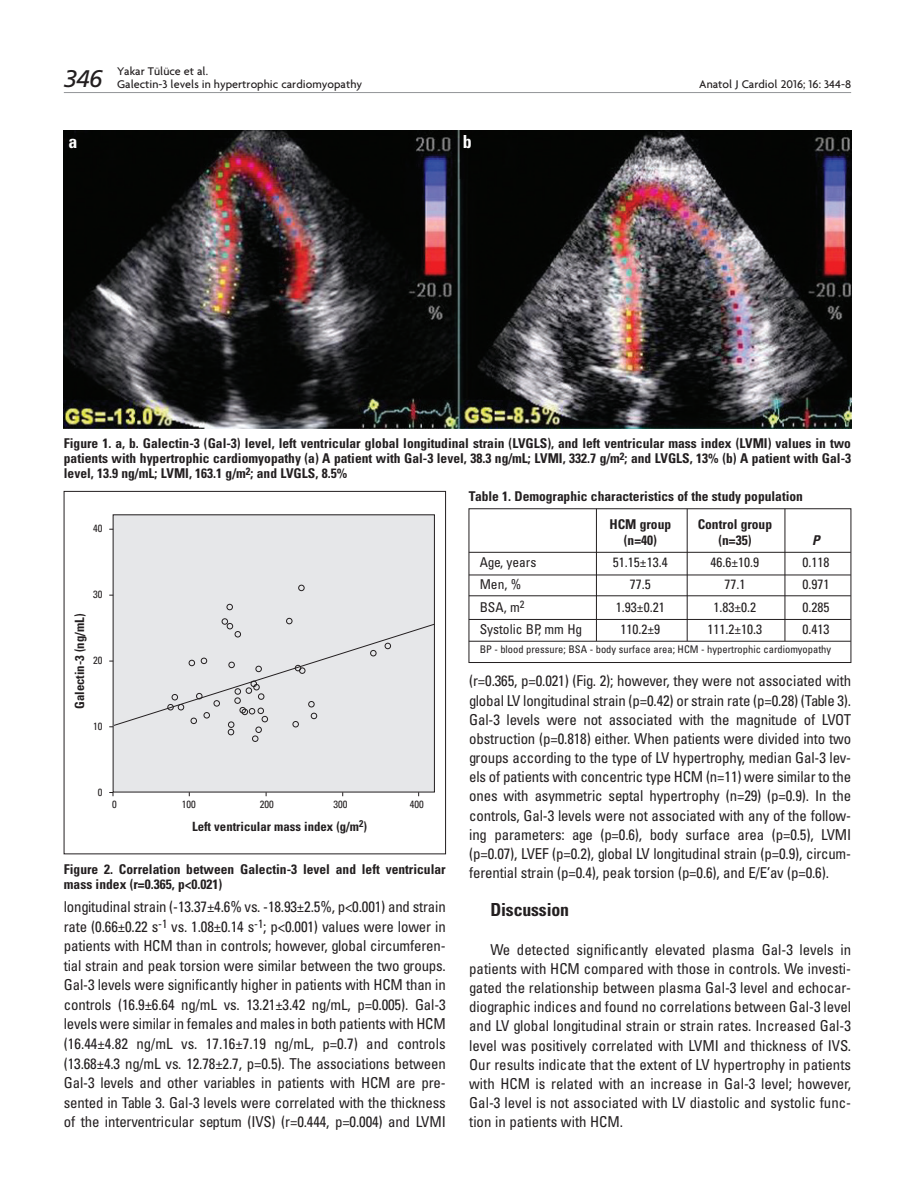
<style>
.page{position:relative;width:915px;height:1191px;background:#fff}
.page>*{position:absolute;margin:0;border:0;box-sizing:border-box;transform-origin:0 0}
.t1{font:24px "Frutiger Italic Tr";color:#231f20}
.t2{font:18px "Univers Cond Bd Tr";letter-spacing:-.01em;color:#231f20}
.t3{font:18px "Univers Cond Bd Tr";color:#fff}
.t4{font:15px/19.2px "Univers Condensed Tr";letter-spacing:-.01em;color:#231f20;text-align:justify}
.t5{font:13.5px/15px "Univers Cond Bd Tr";color:#231f20;text-align:justify}
.t6{font:13.5px "Univers Condensed Tr";color:#231f20}
.t7{font:13.5px "Univers Cond Bd Ita Tr";color:#231f20}
.t8{font:12.75px "Univers Cond Bd Tr";color:#231f20}
.t9{font:500 12px/13.5px "Firma";color:#231f20}
.t10{font:10.5px "Univers Condensed Tr";color:#231f20}
</style>
<div class="page">
<hr style="left:64px;top:92px;width:786px;height:1px;background:#939598">
<img style="left:64px;top:131px;width:786px;height:297px">
<div style="left:468px;top:508px;width:382px;height:154px;border:1px solid #231f20"></div>
<hr style="left:468px;top:552px;width:382px;height:1px;background:#231f20">
<hr style="left:468px;top:574px;width:382px;height:1px;background:#231f20">
<hr style="left:468px;top:595px;width:382px;height:1px;background:#231f20">
<hr style="left:468px;top:619px;width:382px;height:1px;background:#231f20">
<hr style="left:468px;top:641px;width:382px;height:1px;background:#231f20">
<hr style="left:596px;top:509px;width:1px;height:132px;background:#231f20">
<hr style="left:686px;top:509px;width:1px;height:132px;background:#231f20">
<hr style="left:784px;top:509px;width:1px;height:132px;background:#231f20">
<div style="left:113px;top:515px;width:321px;height:277px;background:#e6e7e9"></div>
<svg style="left:227px;top:604px;width:5px;height:6px"></svg>
<svg style="left:298px;top:585px;width:6px;height:6px"></svg>
<svg style="left:109px;top:618px;width:326px;height:123px"></svg>
<h1 class="t1" style="left:64px;top:65px;width:40px">346</h1>
<p class="t9" style="left:117px;top:64px;width:247px">Yakar Tülüce et al.<br>Galectin-3 levels in hypertrophic cardiomyopathy</p>
<p class="t3" style="left:68px;top:131px;width:10px">a</p>
<p class="t3" style="left:462px;top:131px;width:10px">b</p>
<p class="t9" style="left:699px;top:78px;width:153px">Anatol J Cardiol 2016; 16: 344-8</p>
<p class="t5" style="left:64px;top:436px;width:788px">Figure 1. a, b. Galectin-3 (Gal-3) level, left ventricular global longitudinal strain (LVGLS), and left ventricular mass index (LVMI) values in two patients with hypertrophic cardiomyopathy (a) A patient with Gal-3 level, 38.3 ng/mL; LVMI, 332.7 g/m<sup>2</sup>; and LVGLS, 13% (b) A patient with Gal-3 level, 13.9 ng/mL; LVMI, 163.1 g/m<sup>2</sup>; and LVGLS, 8.5%</p>
<p class="t10" style="left:93px;top:521px;width:11px">40</p>
<p class="t10" style="left:93px;top:587px;width:11px">30</p>
<p class="t8" style="left:72px;top:709px;width:97px;rotate:-90deg">Galectin-3 (ng/mL)</p>
<p class="t10" style="left:93px;top:653px;width:11px">20</p>
<p class="t10" style="left:93px;top:719px;width:11px">10</p>
<p class="t10" style="left:98px;top:785px;width:6px">0</p>
<p class="t10" style="left:112px;top:797px;width:6px">0</p>
<p class="t10" style="left:182px;top:797px;width:15px">100</p>
<p class="t10" style="left:260px;top:797px;width:15px">200</p>
<p class="t10" style="left:333px;top:797px;width:15px">300</p>
<p class="t10" style="left:410px;top:797px;width:15px">400</p>
<p class="t8" style="left:192px;top:818px;width:176px">Left ventricular mass index (g/m<sup>2</sup>)</p>
<p class="t5" style="left:64px;top:861px;width:383px">Figure 2. Correlation between Galectin-3 level and left ventricular mass index (r=0.365, p&lt;0.021)</p>
<p class="t4" style="left:64px;top:896px;width:383px">longitudinal strain (-13.37±4.6% vs. -18.93±2.5%, p&lt;0.001) and strain rate (0.66±0.22 s<sup>-1</sup> vs. 1.08±0.14 s<sup>-1</sup>; p&lt;0.001) values were lower in patients with HCM than in controls; however, global circumferen&shy;tial strain and peak torsion were similar between the two groups.<br>Gal-3 levels were significantly higher in patients with HCM than in controls (16.9±6.64 ng/mL vs. 13.21±3.42 ng/mL, p=0.005). Gal-3 levels were similar in females and males in both patients with HCM (16.44±4.82 ng/mL vs. 17.16±7.19 ng/mL, p=0.7) and controls (13.68±4.3 ng/mL vs. 12.78±2.7, p=0.5). The associations between Gal-3 levels and other variables in patients with HCM are pre&shy;sented in Table 3. Gal-3 levels were correlated with the thickness of the interventricular septum (IVS) (r=0.444, p=0.004) and LVMI</p>
<p class="t5" style="left:468px;top:488px;width:336px">Table 1. Demographic characteristics of the study population</p>
<p class="t5" style="left:609px;top:517px;width:63px">HCM group</p>
<p class="t5" style="left:697px;top:517px;width:76px">Control group</p>
<p class="t5" style="left:623px;top:532px;width:34px">(n=40)</p>
<p class="t5" style="left:718px;top:532px;width:34px">(n=35)</p>
<p class="t7" style="left:812px;top:532px;width:9px">P</p>
<p class="t6" style="left:479px;top:554px;width:58px">Age, years</p>
<p class="t6" style="left:612px;top:554px;width:56px">51.15±13.4</p>
<p class="t6" style="left:710px;top:554px;width:50px">46.6±10.9</p>
<p class="t6" style="left:802px;top:554px;width:28px">0.118</p>
<p class="t6" style="left:479px;top:576px;width:43px">Men, %</p>
<p class="t6" style="left:629px;top:576px;width:22px">77.5</p>
<p class="t6" style="left:724px;top:576px;width:22px">77.1</p>
<p class="t6" style="left:802px;top:576px;width:28px">0.971</p>
<p class="t6" style="left:479px;top:598px;width:46px">BSA, m<sup>2</sup></p>
<p class="t6" style="left:615px;top:598px;width:50px">1.93±0.21</p>
<p class="t6" style="left:713px;top:598px;width:44px">1.83±0.2</p>
<p class="t6" style="left:802px;top:598px;width:28px">0.285</p>
<p class="t6" style="left:479px;top:620px;width:104px">Systolic BP, mm Hg</p>
<p class="t6" style="left:620px;top:620px;width:41px">110.2±9</p>
<p class="t6" style="left:707px;top:620px;width:56px">111.2±10.3</p>
<p class="t6" style="left:802px;top:620px;width:28px">0.413</p>
<p class="t10" style="left:479px;top:642px;width:353px">BP - blood pressure; BSA - body surface area; HCM - hypertrophic cardiomyopathy</p>
<p class="t4" style="left:469px;top:671px;width:383px">(r=0.365, p=0.021) (Fig. 2); however, they were not associated with global LV longitudinal strain (p=0.42) or strain rate (p=0.28) (Table 3).<br>Gal-3 levels were not associated with the magnitude of LVOT obstruction (p=0.818) either. When patients were divided into two groups according to the type of LV hypertrophy, median Gal-3 lev&shy;els of patients with concentric type HCM (n=11) were similar to the ones with asymmetric septal hypertrophy (n=29) (p=0.9). In the controls, Gal-3 levels were not associated with any of the follow&shy;ing parameters: age (p=0.6), body surface area (p=0.5), LVMI (p=0.07), LVEF (p=0.2), global LV longitudinal strain (p=0.9), circum&shy;ferential strain (p=0.4), peak torsion (p=0.6), and E/E’av (p=0.6).</p>
<p class="t2" style="left:490px;top:899px;width:80px">Discussion</p>
<p class="t4" style="left:469px;top:939px;width:383px;text-indent:21px">We detected significantly elevated plasma Gal-3 levels in patients with HCM compared with those in controls. We investi&shy;gated the relationship between plasma Gal-3 level and echocar&shy;diographic indices and found no correlations between Gal-3 level and LV global longitudinal strain or strain rates. Increased Gal-3 level was positively correlated with LVMI and thickness of IVS.<br>Our results indicate that the extent of LV hypertrophy in patients with HCM is related with an increase in Gal-3 level; however, Gal-3 level is not associated with LV diastolic and systolic func&shy;tion in patients with HCM.</p>
</div>
